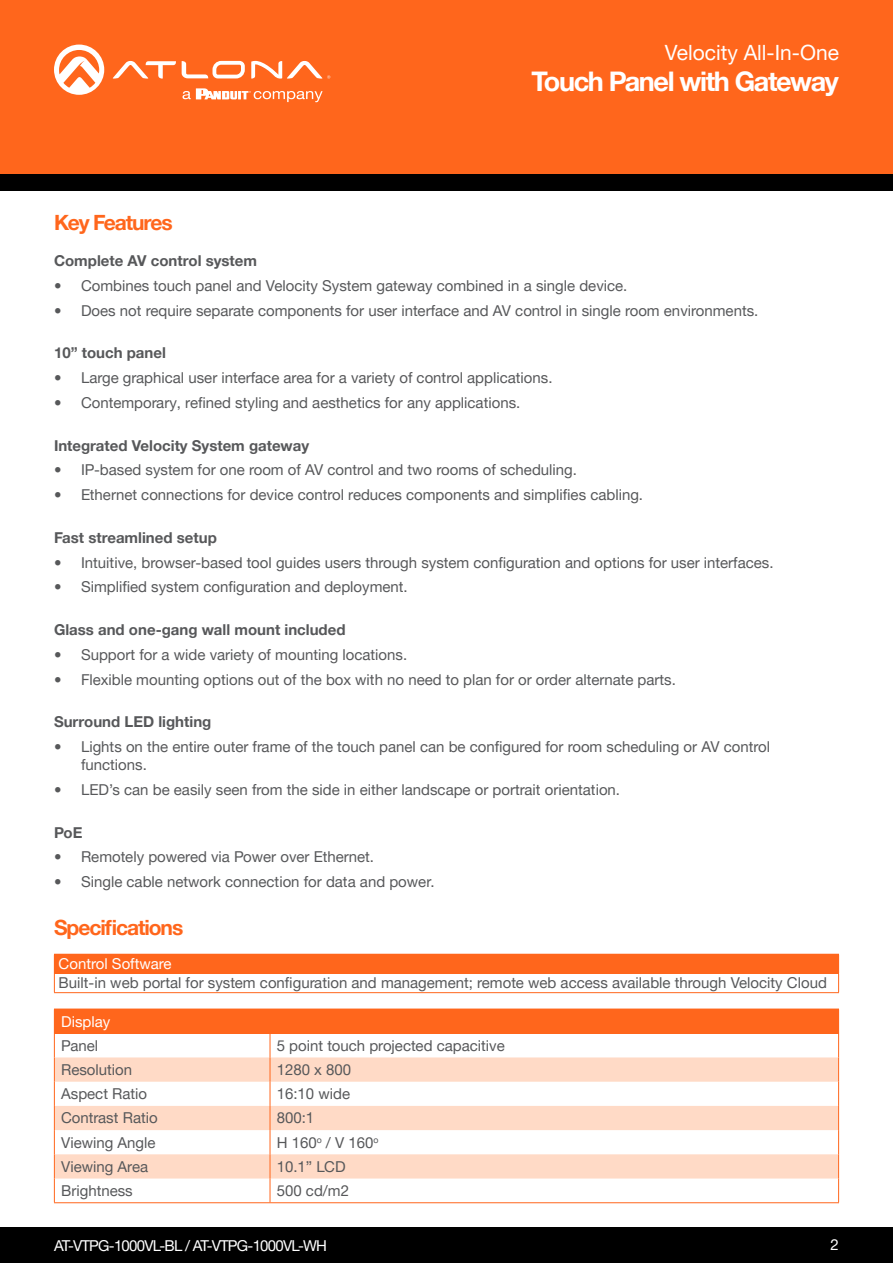
<style>
.page{position:relative;width:893px;height:1263px;background:#fff}
.page>*{position:absolute;margin:0;border:0;box-sizing:border-box;transform-origin:0 0}
.t1{font:700 27px "Helvetica Neue LTW1 G";letter-spacing:-.05em;color:#fff}
.Product_Type_First_P{font:700 21px "Helvetica Neue LTW1 G";letter-spacing:-.05em;color:#ff661c}
.t2{font:21px "Helvetica Neue LTW1 G";color:#fff}
.General_Text{font:15px/18px "Helvetica Neue LTW1 G";color:#57585a}
.General_Text_Bold_Wa{font:700 15px "Helvetica Neue LTW1 G";color:#57585a}
.Index_Section_Head{font:15px "Helvetica Neue LTW1 G";letter-spacing:-.05em;color:#fff}
.Index_Section_Head-2{font:15px "Helvetica Neue LTW1 G";color:#fff}
</style>
<div class="page">
<div style="left:0;top:1227px;width:893px;height:36px;background:#000"></div>
<div style="left:0;top:0;width:893px;height:174px;background:#ff661c"></div>
<div style="left:0;top:174px;width:893px;height:17px;background:#000"></div>
<svg style="left:182px;top:61px;width:63px;height:17px"></svg>
<svg style="left:113px;top:61px;width:63px;height:18px"></svg>
<svg style="left:251px;top:61px;width:79px;height:18px"></svg>
<svg style="left:54px;top:45px;width:50px;height:50px"></svg>
<svg style="left:183px;top:88px;width:140px;height:14px"></svg>
<div style="left:54px;top:1009px;width:785px;height:24px;background:#ff661c"></div>
<svg style="left:55px;top:1057px;width:783px;height:121px;fill:#ffdac6"></svg>
<svg style="left:54px;top:1033px;width:1px;height:169px"></svg>
<svg style="left:270px;top:1033px;width:1px;height:169px"></svg>
<svg style="left:838px;top:1033px;width:1px;height:169px"></svg>
<hr style="left:54px;top:1202px;width:216px;height:1px;background:#ff661c">
<hr style="left:270px;top:1202px;width:569px;height:1px;background:#ff661c">
<div style="left:54px;top:954px;width:785px;height:19px;background:#ff661c"></div>
<hr style="left:55px;top:973px;width:784px;height:1px;background:#ff661c">
<svg style="left:838px;top:974px;width:1px;height:18px"></svg>
<hr style="left:54px;top:992px;width:785px;height:1px;background:#ff661c">
<svg style="left:54px;top:973px;width:1px;height:19px"></svg>
<h2 class="t2" style="left:665px;top:39px;width:176px">Velocity All-In-One</h2>
<h1 class="t1" style="left:532px;top:65px;width:309px">Touch Panel with Gateway</h1>
<p class="Product_Type_First_P" style="left:54px;top:209px;width:120px">Key Features</p>
<p class="General_Text_Bold_Wa" style="left:54px;top:251px;width:205px">Complete AV control system</p>
<p class="General_Text" style="left:54px;top:276px;width:575px">• Combines touch panel and Velocity System gateway combined in a single device.</p>
<p class="General_Text" style="left:54px;top:301px;width:706px">• Does not require separate components for user interface and AV control in single room environments.</p>
<p class="General_Text_Bold_Wa" style="left:54px;top:344px;width:113px">10” touch panel</p>
<p class="General_Text" style="left:54px;top:369px;width:500px">• Large graphical user interface area for a variety of control applications.</p>
<p class="General_Text" style="left:54px;top:393px;width:468px">• Contemporary, refined styling and aesthetics for any applications.</p>
<p class="General_Text_Bold_Wa" style="left:54px;top:436px;width:257px">Integrated Velocity System gateway</p>
<p class="General_Text" style="left:54px;top:461px;width:524px">• IP-based system for one room of AV control and two rooms of scheduling.</p>
<p class="General_Text" style="left:54px;top:486px;width:591px">• Ethernet connections for device control reduces components and simplifies cabling.</p>
<p class="General_Text_Bold_Wa" style="left:54px;top:528px;width:164px">Fast streamlined setup</p>
<p class="General_Text" style="left:54px;top:553px;width:721px">• Intuitive, browser-based tool guides users through system configuration and options for user interfaces.</p>
<p class="General_Text" style="left:54px;top:578px;width:355px">• Simplified system configuration and deployment.</p>
<p class="General_Text_Bold_Wa" style="left:54px;top:620px;width:293px">Glass and one-gang wall mount included</p>
<p class="General_Text" style="left:54px;top:645px;width:355px">• Support for a wide variety of mounting locations.</p>
<p class="General_Text" style="left:54px;top:670px;width:623px">• Flexible mounting options out of the box with no need to plan for or order alternate parts.</p>
<p class="General_Text_Bold_Wa" style="left:54px;top:713px;width:159px">Surround LED lighting</p>
<p class="General_Text" style="left:81px;top:738px;width:691px;text-indent:-27px">• Lights on the entire outer frame of the touch panel can be configured for room scheduling or AV control functions.</p>
<p class="General_Text" style="left:54px;top:780px;width:568px">• LED’s can be easily seen from the side in either landscape or portrait orientation.</p>
<p class="General_Text_Bold_Wa" style="left:54px;top:823px;width:30px">PoE</p>
<p class="General_Text" style="left:54px;top:848px;width:322px">• Remotely powered via Power over Ethernet.</p>
<p class="General_Text" style="left:54px;top:873px;width:382px">• Single cable network connection for data and power.</p>
<p class="Product_Type_First_P" style="left:54px;top:914px;width:131px">Specifications</p>
<p class="Index_Section_Head-2" style="left:59px;top:954px;width:115px">Control Software</p>
<p class="General_Text" style="left:59px;top:974px;width:770px">Built-in web portal for system configuration and management; remote web access available through Velocity Cloud</p>
<p class="Index_Section_Head-2" style="left:61px;top:1012px;width:51px">Display</p>
<p class="General_Text" style="left:61px;top:1036px;width:39px">Panel</p>
<p class="General_Text" style="left:277px;top:1036px;width:230px">5 point touch projected capacitive</p>
<p class="General_Text" style="left:61px;top:1060px;width:73px">Resolution</p>
<p class="General_Text" style="left:277px;top:1060px;width:76px">1280 x 800</p>
<p class="General_Text" style="left:61px;top:1085px;width:88px">Aspect Ratio</p>
<p class="General_Text" style="left:277px;top:1085px;width:75px">16:10 wide</p>
<p class="General_Text" style="left:61px;top:1109px;width:98px">Contrast Ratio</p>
<p class="General_Text" style="left:277px;top:1109px;width:39px">800:1</p>
<p class="General_Text" style="left:61px;top:1133px;width:96px">Viewing Angle</p>
<p class="General_Text" style="left:277px;top:1133px;width:103px">H 160<sup>o</sup> / V 160<sup>o</sup></p>
<p class="General_Text" style="left:61px;top:1157px;width:89px">Viewing Area</p>
<p class="General_Text" style="left:277px;top:1157px;width:70px">10.1” LCD</p>
<p class="General_Text" style="left:61px;top:1181px;width:73px">Brightness</p>
<p class="General_Text" style="left:277px;top:1181px;width:74px">500 cd/m2</p>
<p class="Index_Section_Head" style="left:54px;top:1236px;width:275px">AT-VTPG-1000VL-BL / AT-VTPG-1000VL-WH</p>
<p class="Index_Section_Head" style="left:831px;top:1235px;width:10px">2</p>
</div>
